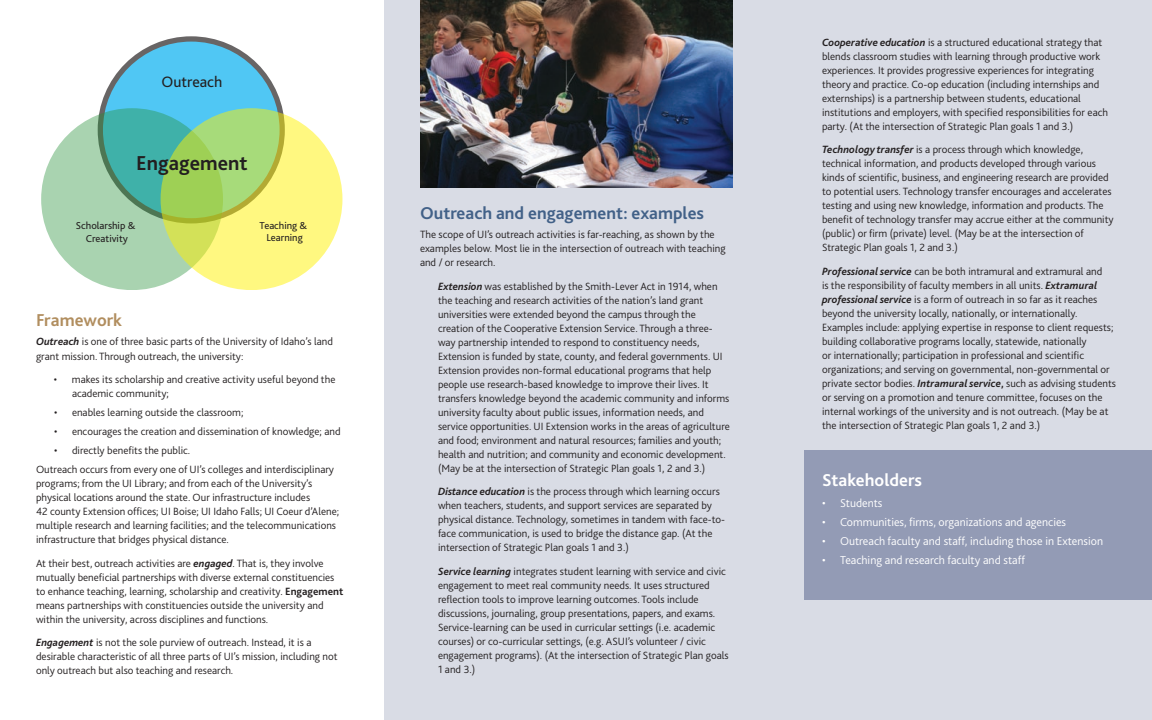
<style>
.page{position:relative;width:1152px;height:720px;background:#fff}
.page>*{position:absolute;margin:0;border:0;box-sizing:border-box;transform-origin:0 0}
.t1{font:700 21.1px "Bliss 2";color:#231f20}
.t2{font:700 18px "Bliss 2";color:#426188}
.t3{font:700 18px "Bliss 2";color:#fff}
.t4{font:700 18px "Bliss 2";color:#b18e5f}
.t5{font:15.8px "Bliss 2";color:#231f20}
.t6{font:300 12px "Bliss 2";color:#fff}
.t7{font:300 11px/14px "Bliss 2";color:#231f20}
.t8{font:10.5px/12.6px "Bliss 2";color:#231f20;text-align:center}
.s1{font-weight:700;font-style:italic}
.s2{font-weight:700}
</style>
<div class="page">
<div style="left:384px;top:0;width:768px;height:720px;background:#d9dce5"></div>
<div style="left:804px;top:451px;width:348px;height:149px;background:#939bb5"></div>
<svg style="left:100px;top:39px;width:182px;height:182px;background:#51c0ea"></svg>
<svg style="left:41px;top:108px;width:182px;height:182px;background:#88c6ab"></svg>
<svg style="left:161px;top:108px;width:181px;height:182px;background:#d7e772"></svg>
<img style="left:421px;top:0;width:312px;height:187px">
<h3 class="t5" style="left:161px;top:72px;width:62px">Outreach</h3>
<h1 class="t1" style="left:136px;top:150px;width:113px">Engagement</h1>
<p class="t8" style="left:76px;top:219px;width:61px">Scholarship &amp;<br>Creativity</p>
<p class="t8" style="left:260px;top:219px;width:49px">Teaching &amp;<br>Learning</p>
<h2 class="t4" style="left:36px;top:309px;width:88px">Framework</h2>
<p class="t7" style="left:36px;top:334px;width:298px;line-height:14.4px"><span class="s1">Outreach</span> is one of three basic parts of the University of Idaho’s land grant mission. Through outreach, the university:</p>
<p class="t7" style="left:72px;top:372px;width:265px;text-indent:-18px">• makes its scholarship and creative activity useful beyond the academic community;</p>
<p class="t7" style="left:54px;top:405px;width:191px">• enables learning outside the classroom;</p>
<p class="t7" style="left:54px;top:424px;width:288px">• encourages the creation and dissemination of knowledge; and</p>
<p class="t7" style="left:36px;top:441px;width:300px;line-height:19px;text-indent:18px">• directly benefits the public.<br>Outreach occurs from every one of UI’s colleges and interdisciplinary</p>
<p class="t7" style="left:36px;top:476px;width:305px">programs; from the UI Library; and from each of the University’s physical locations around the state. Our infrastructure includes<br>42 county Extension offices; UI Boise; UI Idaho Falls; UI Coeur d’Alene; multiple research and learning facilities; and the telecommunications infrastructure that bridges physical distance.</p>
<p class="t7" style="left:36px;top:556px;width:309px">At their best, outreach activities are <span class="s1">engaged</span>. That is, they involve mutually beneficial partnerships with diverse external constituencies to enhance teaching, learning, scholarship and creativity. <span class="s2">Engagement </span>means partnerships with constituencies outside the university and within the university, across disciplines and functions.</p>
<p class="t7" style="left:36px;top:635px;width:303px"><span class="s1">Engagement</span> is not the sole purview of outreach. Instead, it is a desirable characteristic of all three parts of UI’s mission, including not only outreach but also teaching and research.</p>
<h2 class="t2" style="left:420px;top:202px;width:286px">Outreach and engagement: examples</h2>
<p class="t7" style="left:420px;top:227px;width:307px">The scope of UI’s outreach activities is far-reaching, as shown by the examples below. Most lie in the intersection of outreach with teaching and / or research.</p>
<p class="t7" style="left:438px;top:279px;width:293px"><span class="s1">Extension</span> was established by the Smith-Lever Act in 1914, when the teaching and research activities of the nation’s land grant universities were extended beyond the campus through the creation of the Cooperative Extension Service. Through a three&shy;way partnership intended to respond to constituency needs, Extension is funded by state, county, and federal governments. UI Extension provides non-formal educational programs that help people use research-based knowledge to improve their lives. It transfers knowledge beyond the academic community and informs university faculty about public issues, information needs, and service opportunities. UI Extension works in the areas of agriculture and food; environment and natural resources; families and youth; health and nutrition; and community and economic development. (May be at the intersection of Strategic Plan goals 1, 2 and 3.)</p>
<p class="t7" style="left:438px;top:484px;width:289px"><span class="s1">Distance education</span> is the process through which learning occurs when teachers, students, and support services are separated by physical distance. Technology, sometimes in tandem with face-to&shy;face communication, is used to bridge the distance gap. (At the intersection of Strategic Plan goals 1 and 3.)</p>
<p class="t7" style="left:438px;top:564px;width:292px"><span class="s1">Service learning</span> integrates student learning with service and civic engagement to meet real community needs. It uses structured reflection tools to improve learning outcomes. Tools include discussions, journaling, group presentations, papers, and exams.<br>Service-learning can be used in curricular settings (i.e. academic courses) or co-curricular settings, (e.g. ASUI’s volunteer / civic engagement programs). (At the intersection of Strategic Plan goals 1 and 3.)</p>
<p class="t7" style="left:822px;top:35px;width:288px"><span class="s1">Cooperative education</span> is a structured educational strategy that blends classroom studies with learning through productive work experiences. It provides progressive experiences for integrating theory and practice. Co-op education (including internships and externships) is a partnership between students, educational institutions and employers, with specified responsibilities for each party. (At the intersection of Strategic Plan goals 1 and 3.)</p>
<p class="t7" style="left:822px;top:142px;width:293px"><span class="s1">Technology transfer</span> is a process through which knowledge, technical information, and products developed through various kinds of scientific, business, and engineering research are provided to potential users. Technology transfer encourages and accelerates testing and using new knowledge, information and products. The benefit of technology transfer may accrue either at the community (public) or firm (private) level. (May be at the intersection of Strategic Plan goals 1, 2 and 3.)</p>
<p class="t7" style="left:822px;top:264px;width:296px"><span class="s1">Professional service</span> can be both intramural and extramural and<br>is the responsibility of faculty members in all units. <span class="s1">Extramural professional service</span> is a form of outreach in so far as it reaches beyond the university locally, nationally, or internationally.<br>Examples include: applying expertise in response to client requests; building collaborative programs locally, statewide, nationally<br>or internationally; participation in professional and scientific organizations; and serving on governmental, non-governmental or private sector bodies. <span class="s1">Intramural service</span><span class="s2">,</span> such as advising students or serving on a promotion and tenure committee, focuses on the internal workings of the university and is not outreach. (May be at the intersection of Strategic Plan goals 1, 2 and 3.)</p>
<h2 class="t3" style="left:822px;top:469px;width:102px">Stakeholders</h2>
<p class="t6" style="left:822px;top:496px;width:62px">• Students</p>
<p class="t6" style="left:822px;top:515px;width:246px">• Communities, firms, organizations and agencies</p>
<p class="t6" style="left:822px;top:534px;width:283px">• Outreach faculty and staff, including those in Extension</p>
<p class="t6" style="left:822px;top:553px;width:204px">• Teaching and research faculty and staff</p>
</div>
